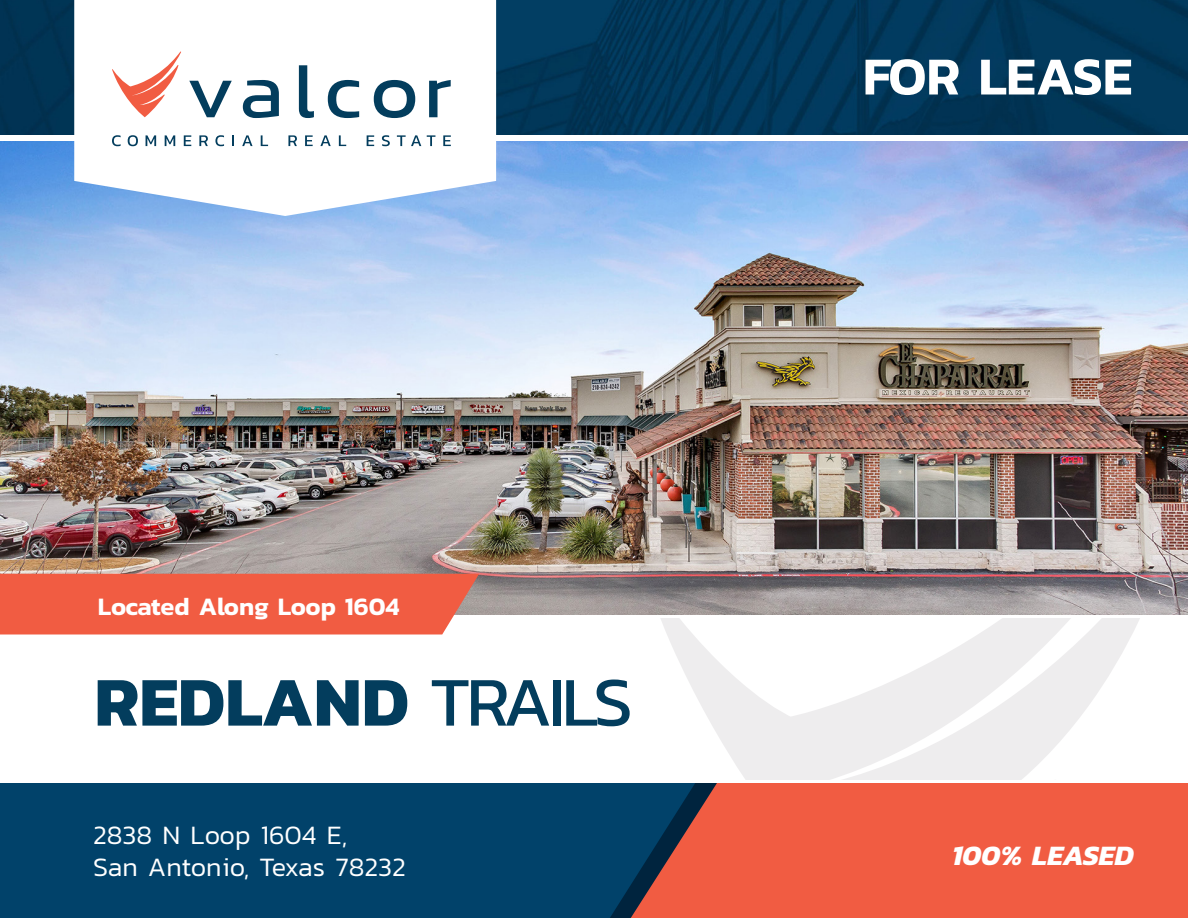
<style>
.page{position:relative;width:1188px;height:918px;background:#fff}
.page>*{position:absolute;margin:0;border:0;box-sizing:border-box;transform-origin:0 0}
.t1{font:700 70.5px "Kanit";color:#033d5d}
.t2{font:600 54px "Kanit";letter-spacing:-.005em;color:#fff}
.t3{font:italic 700 28.5px "Kanit";color:#fff}
.t4{font:300 27px "Kanit";color:#fff}
.t5{font:600 25.5px "Kanit";color:#fff}
.s1{font-weight:400}
</style>
<div class="page">
<img style="left:0;top:142px;width:1188px;height:472px">
<img style="left:0;top:0;width:1188px;height:135px">
<svg style="left:74px;top:0;width:422px;height:216px"></svg>
<svg style="left:189px;top:81px;width:43px;height:36px"></svg>
<svg style="left:243px;top:80px;width:36px;height:38px"></svg>
<svg style="left:299px;top:65px;width:15px;height:53px"></svg>
<svg style="left:328px;top:80px;width:31px;height:38px"></svg>
<svg style="left:374px;top:80px;width:41px;height:38px"></svg>
<svg style="left:429px;top:80px;width:22px;height:37px"></svg>
<svg style="left:112px;top:135px;width:9px;height:11px"></svg>
<svg style="left:128px;top:135px;width:10px;height:11px"></svg>
<svg style="left:146px;top:135px;width:10px;height:11px"></svg>
<svg style="left:165px;top:135px;width:10px;height:11px"></svg>
<svg style="left:184px;top:135px;width:7px;height:11px"></svg>
<svg style="left:199px;top:135px;width:9px;height:11px"></svg>
<svg style="left:215px;top:135px;width:9px;height:11px"></svg>
<svg style="left:232px;top:135px;width:2px;height:11px"></svg>
<svg style="left:242px;top:135px;width:11px;height:11px"></svg>
<svg style="left:261px;top:135px;width:7px;height:11px"></svg>
<svg style="left:288px;top:135px;width:9px;height:11px"></svg>
<svg style="left:305px;top:135px;width:8px;height:11px"></svg>
<svg style="left:320px;top:135px;width:11px;height:11px"></svg>
<svg style="left:339px;top:135px;width:7px;height:11px"></svg>
<svg style="left:367px;top:135px;width:7px;height:11px"></svg>
<svg style="left:382px;top:135px;width:8px;height:11px"></svg>
<svg style="left:397px;top:135px;width:24px;height:11px"></svg>
<svg style="left:427px;top:135px;width:8px;height:11px"></svg>
<svg style="left:443px;top:135px;width:8px;height:11px"></svg>
<svg style="left:112px;top:51px;width:69px;height:66px"></svg>
<div style="left:0;top:574px;width:479px;height:60px;background:#f15c42"></div>
<svg style="left:660px;top:618px;width:480px;height:162px;fill:#eeedee"></svg>
<div style="left:717px;top:783px;width:471px;height:135px;background:#f15c42"></div>
<svg style="left:695px;top:783px;width:22px;height:135px;background:#d25441"></svg>
<div style="left:0;top:783px;width:695px;height:135px;background:#01426a"></div>
<p class="t5" style="left:98px;top:587px;width:303px">Located Along Loop 1604</p>
<p class="t1" style="left:94px;top:647px;width:540px">REDLAND <span class="s1">TRAILS</span></p>
<p class="t4" style="left:93px;top:816px;width:255px">2838 N Loop 1604 E,</p>
<p class="t4" style="left:93px;top:848px;width:314px">San Antonio, Texas 78232</p>
<p class="t2" style="left:863px;top:35px;width:271px">FOR LEASE</p>
<p class="t3" style="left:952px;top:833px;width:183px">100% LEASED</p>
</div>
